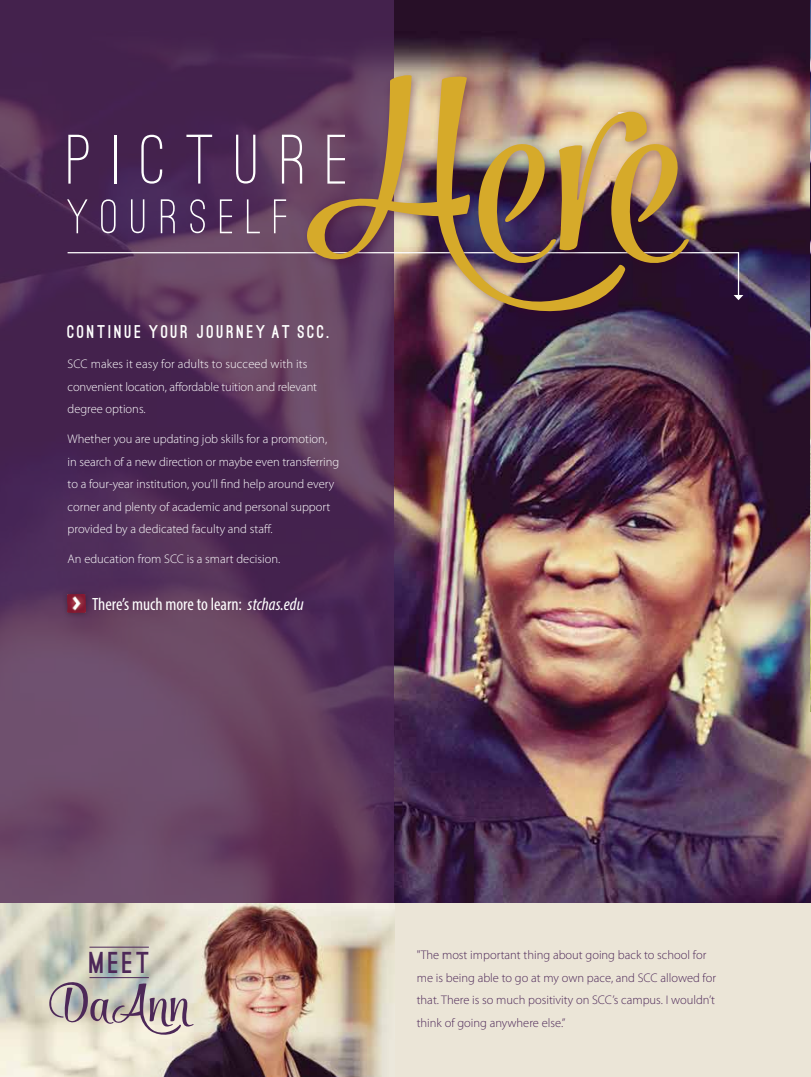
<style>
.page{position:relative;width:811px;height:1077px;background:#fff}
.page>*{position:absolute;margin:0;border:0;box-sizing:border-box;transform-origin:0 0}
.t1{font:248.12px "Salamander Script";color:#d6aa2a}
.t2{font:500 72.5px "Ostrich Sans";letter-spacing:.28em;color:#fff}
.t3{font:54.25px "Salamander Script";color:#4d2858}
.t4{font:500 50.25px "Ostrich Sans";letter-spacing:.24em;color:#fff}
.t5{font:900 28.62px "Ostrich Sans";color:#4d2858}
.t6{font:condensed 17.75px "Myriad Pro";color:#fff}
.t7{font:900 17.5px "Ostrich Sans";letter-spacing:.16em;color:#fff}
.t8{font:300 12.5px/22.5px "Myriad Pro";color:#fff}
.t9{font:300 12.5px/22.5px "Myriad Pro";color:#4d2858}
.s1{font-style:italic}
</style>
<div class="page">
<img style="left:394px;top:0;width:416px;height:903px">
<svg style="left:0;top:0;width:394px;height:903px;background:#563359"></svg>
<div style="left:0;top:903px;width:810px;height:174px;background:#ebe5d7"></div>
<svg style="left:66px;top:251px;width:677px;height:49px;background:#624161"></svg>
<div style="left:301px;top:70px;width:398px;height:252px;background:#3d002b;opacity:.39"></div>
<img style="left:0;top:903px;width:394px;height:174px">
<hr style="left:89px;top:947px;width:60px;height:1px;background:#4d2858">
<hr style="left:89px;top:977px;width:60px;height:1px;background:#4d2858">
<div style="left:61px;top:588px;width:31px;height:31px;background:#000;opacity:.35"></div>
<img style="left:68px;top:594px;width:18px;height:19px">
<img style="left:810px;top:0;width:1px;height:711px">
<hr style="left:810px;top:711px;width:1px;height:366px;background:#820024">
<hr style="left:810px;top:1030px;width:1px;height:47px;background:#a70336">
<h1 class="t1" style="left:297px;top:-6px;width:386px">Here</h1>
<h2 class="t2" style="left:68px;top:116px;width:282px">PICTURE</h2>
<h3 class="t4" style="left:68px;top:186px;width:223px">YOU RSELF</h3>
<h3 class="t7" style="left:68px;top:325px;width:264px">CONTINUE YOUR JOURNEY AT SCC.</h3>
<p class="t8" style="left:68px;top:353px;width:251px">SCC makes it easy for adults to succeed with its convenient location, affordable tuition and relevant degree options.</p>
<p class="t8" style="left:68px;top:428px;width:273px">Whether you are updating job skills for a promotion, in search of a new direction or maybe even transferring to a four-year institution, you’ll find help around every corner and plenty of academic and personal support provided by a dedicated faculty and staff.</p>
<p class="t8" style="left:68px;top:548px;width:214px">An education from SCC is a smart decision.</p>
<h3 class="t6" style="left:92px;top:593px;width:213px">There’s much more to learn: <span class="s1">stchas.edu</span></h3>
<h3 class="t5" style="left:89px;top:951px;width:16px">MEET</h3>
<h3 class="t3" style="left:47px;top:965px;width:143px">DaAnn</h3>
<p class="t9" style="left:416px;top:944px;width:300px">"The most important thing about going back to school for me is being able to go at my own pace, and SCC allowed for that. There is so much positivity on SCC’s campus. I wouldn’t</p>
<p class="t9" style="left:416px;top:1011px;width:150px">think of going anywhere else.”</p>
</div>
